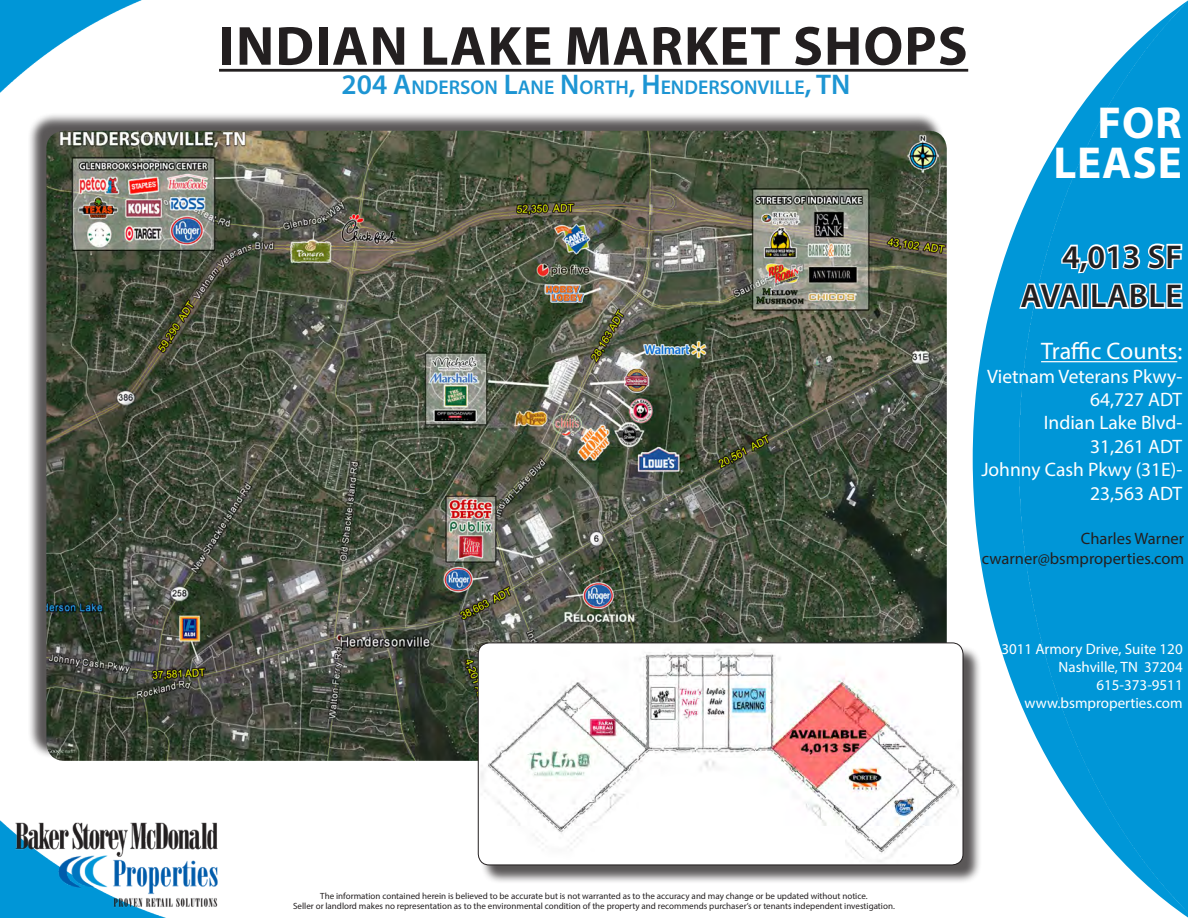
<style>
.page{position:relative;width:1188px;height:918px;background:#fff}
.page>*{position:absolute;margin:0;border:0;box-sizing:border-box;transform-origin:0 0}
.t1{font:700 55.5px "Myriad Pro";letter-spacing:.02em;color:#231f20}
.t2{font:700 45px "Myriad Pro";letter-spacing:.02em;color:#fff}
.t3{font:600 33px "Myriad Pro";letter-spacing:.02em;color:#231f20}
.t4{font:24px "Myriad Pro";color:#fff}
.t5{font:600 19.95px "Myriad Pro";color:#1d95d3}
.t6{font:19.5px "Myriad Pro";color:#fff}
.t7{font:16.5px "Myriad Pro";color:#231f20}
.t8{font:15px "Myriad Pro";color:#fff}
.t9{font:9px "Myriad Pro";color:#231f20}
.s1{font-size:28.5px}
</style>
<div class="page">
<img style="left:1px;top:0;width:1187px;height:918px">
<img style="left:14px;top:819px;width:205px;height:91px">
<svg style="left:1017px;top:242px;width:167px;height:89px"></svg>
<hr style="left:1041px;top:361px;width:136px;height:1px;background:#fff">
<hr style="left:219px;top:69px;width:749px;height:3px;background:#231f20">
<div style="left:28px;top:112px;width:917px;height:646px;background:#231f20;opacity:.75"></div>
<img style="left:46px;top:131px;width:901px;height:630px">
<div style="left:480px;top:645px;width:502px;height:239px;background:#231f20;opacity:.75"></div>
<img style="left:478px;top:643px;width:485px;height:222px">
<div style="left:478px;top:643px;width:485px;height:222px;border:1px solid #231f20;border-radius:11px"></div>
<p class="t1" style="left:219px;top:10px;width:750px">INDIAN LAKE MARKET SHOPS</p>
<p class="t5" style="left:342px;top:75px;width:492px"><span class="s1">204 A</span>NDERSON <span class="s1">L</span>ANE <span class="s1">N</span> ORTH<span class="s1">, H</span> ENDERSONVILLE<span class="s1">, TN</span></p>
<p class="t2" style="left:1097px;top:93px;width:86px">FOR</p>
<p class="t2" style="left:1053px;top:134px;width:130px">LEASE</p>
<p class="t3" style="left:1062px;top:236px;width:122px">4,013 SF</p>
<p class="t3" style="left:1021px;top:275px;width:163px">AVAILABLE</p>
<p class="t4" style="left:1041px;top:336px;width:143px">Traffic Counts:</p>
<p class="t6" style="left:987px;top:364px;width:197px">Vietnam Veterans Pkwy-</p>
<p class="t6" style="left:1090px;top:388px;width:94px">64,727 ADT</p>
<p class="t6" style="left:1044px;top:411px;width:140px">Indian Lake Blvd-</p>
<p class="t6" style="left:1090px;top:434px;width:94px">31,261 ADT</p>
<p class="t6" style="left:981px;top:458px;width:202px">Johnny Cash Pkwy (31E)-</p>
<p class="t6" style="left:1090px;top:481px;width:94px">23,563 ADT</p>
<p class="t7" style="left:1081px;top:529px;width:105px">Charles Warner</p>
<p class="t7" style="left:982px;top:548px;width:204px">cwarner@bsmproperties.com</p>
<p class="t8" style="left:1001px;top:640px;width:183px">3011 Armory Drive, Suite 120</p>
<p class="t8" style="left:1059px;top:658px;width:126px">Nashville, TN 37204</p>
<p class="t8" style="left:1097px;top:676px;width:88px">615-373-9511</p>
<p class="t8" style="left:1025px;top:694px;width:160px">www.bsmproperties.com</p>
<p class="t9" style="left:320px;top:890px;width:549px">The information contained herein is believed to be accurate but is not warranted as to the accuracy and may change or be updated without notice.</p>
<p class="t9" style="left:293px;top:901px;width:603px">Seller or landlord makes no representation as to the environmental condition of the property and recommends purchaser’s or tenants independent investigation.</p>
</div>
